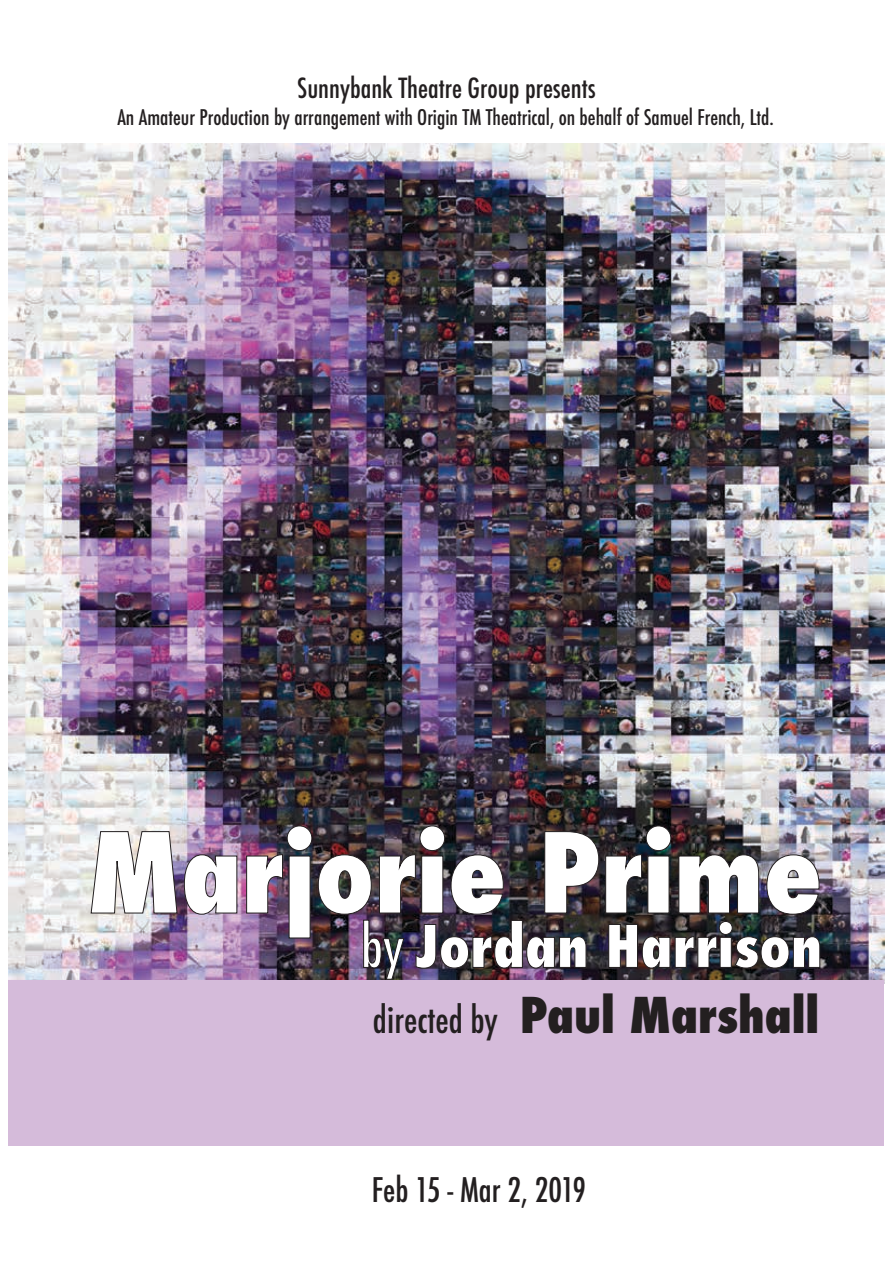
<style>
.page{position:relative;width:893px;height:1263px;background:#fff}
.page>*{position:absolute;margin:0;border:0;box-sizing:border-box;transform-origin:0 0}
.t1{font:800 condensed 108px "Futura";color:#fff}
.t2{font:800 condensed 57px "Futura";color:#fff}
.t3{font:800 condensed 48px "Futura";color:#231f20}
.t4{font:500 condensed 33px "Futura";color:#231f20}
.t5{font:500 condensed 27px "Futura";color:#231f20}
.t6{font:500 condensed 21px "Futura";color:#231f20}
.s1{font-weight:500}
.s2{font-weight:500;font-size:36px}
</style>
<div class="page">
<img style="left:9px;top:144px;width:875px;height:836px">
<div style="left:9px;top:980px;width:875px;height:166px;background:#d5bbda"></div>
<img style="left:90px;top:831px;width:88px;height:83px">
<img style="left:184px;top:854px;width:54px;height:61px">
<svg style="left:605px;top:825px;width:67px;height:89px"></svg>
<img style="left:678px;top:854px;width:81px;height:60px">
<img style="left:766px;top:854px;width:54px;height:61px">
<img style="left:246px;top:825px;width:353px;height:154px">
<img style="left:608px;top:921px;width:212px;height:47px">
<p class="t5" style="left:297px;top:70px;width:300px">Sunnybank Theatre Group presents</p>
<p class="t6" style="left:117px;top:104px;width:658px">An Amateur Production by arrangement with Origin TM Theatrical, on behalf of Samuel French, Ltd.</p>
<h1 class="t1" style="left:88px;top:799px;width:736px">Marjorie Prime</h1>
<h2 class="t2" style="left:361px;top:907px;width:463px"><span class="s1">by</span> Jordan Harrison</h2>
<h3 class="t3" style="left:373px;top:983px;width:448px"><span class="s2">directed by</span> Paul Marshall</h3>
<h3 class="t4" style="left:372px;top:1169px;width:216px">Feb 15 - Mar 2, 2019</h3>
</div>
